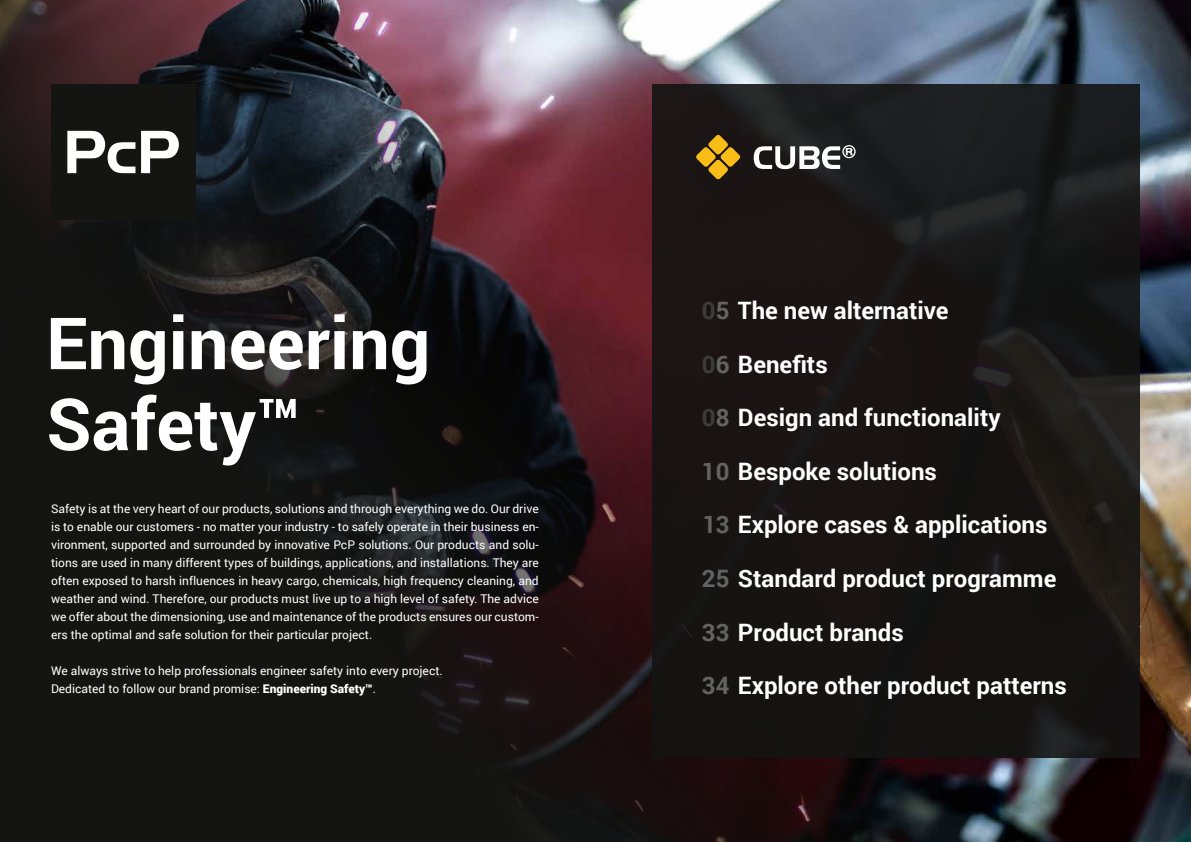
<style>
.page{position:relative;width:1191px;height:842px;background:#fff}
.page>*{position:absolute;margin:0;border:0;box-sizing:border-box;transform-origin:0 0}
.t1{font:700 72px/81px "Roboto";color:#fff}
.t2{font:700 24px "Roboto";color:#fff}
.t3{font:12px/18px "Roboto";color:#fff;text-align:justify}
.s1{font-weight:900}
.s2{color:#3c3c3b}
.s3{color:#646363}
</style>
<div class="page">
<img style="left:0;top:0;width:1191px;height:842px">
<div style="left:652px;top:84px;width:488px;height:674px;background:#141413"></div>
<div style="left:51px;top:84px;width:144px;height:136px;background:#141413"></div>
<svg style="left:67px;top:131px;width:68px;height:42px"></svg>
<svg style="left:141px;top:131px;width:38px;height:42px"></svg>
<svg style="left:753px;top:145px;width:102px;height:24px"></svg>
<svg style="left:696px;top:135px;width:44px;height:44px"></svg>
<h1 class="t1" style="left:46px;top:300px;width:386px">Engineering<br>Safety™</h1>
<p class="t3" style="left:51px;top:499px;width:489px">Safety is at the very heart of our products, solutions and through everything we do. Our drive is to enable our customers - no matter your industry - to safely operate in their business en&shy;vironment, supported and surrounded by innovative PcP solutions. Our products and solu&shy;tions are used in many different types of buildings, applications, and installations. They are often exposed to harsh influences in heavy cargo, chemicals, high frequency cleaning, and weather and wind. Therefore, our products must live up to a high level of safety. The advice we offer about the dimensioning, use and maintenance of the products ensures our custom&shy;ers the optimal and safe solution for their particular project.</p>
<p class="t3" style="left:51px;top:661px;width:393px">We always strive to help professionals engineer safety into every project.<br>Dedicated to follow our brand promise: <span class="s1">Engineering Safety™</span>.</p>
<h2 class="t2" style="left:702px;top:294px;width:248px"><span class="s2">0</span><span class="s3">5</span> The new alternative</h2>
<h2 class="t2" style="left:702px;top:347px;width:127px"><span class="s2">0</span><span class="s3">6</span> Benefits</h2>
<h2 class="t2" style="left:702px;top:401px;width:300px"><span class="s2">0</span><span class="s3">8</span> Design and functionality</h2>
<h2 class="t2" style="left:702px;top:454px;width:236px"><span class="s3">10</span> Bespoke solutions</h2>
<h2 class="t2" style="left:703px;top:508px;width:346px"><span class="s3">13</span> Explore cases &amp; applications</h2>
<h2 class="t2" style="left:702px;top:561px;width:356px"><span class="s3">25</span> Standard product programme</h2>
<h2 class="t2" style="left:702px;top:615px;width:203px"><span class="s3">33</span> Product brands</h2>
<h2 class="t2" style="left:702px;top:669px;width:366px"><span class="s3">34</span> Explore other product patterns</h2>
</div>
